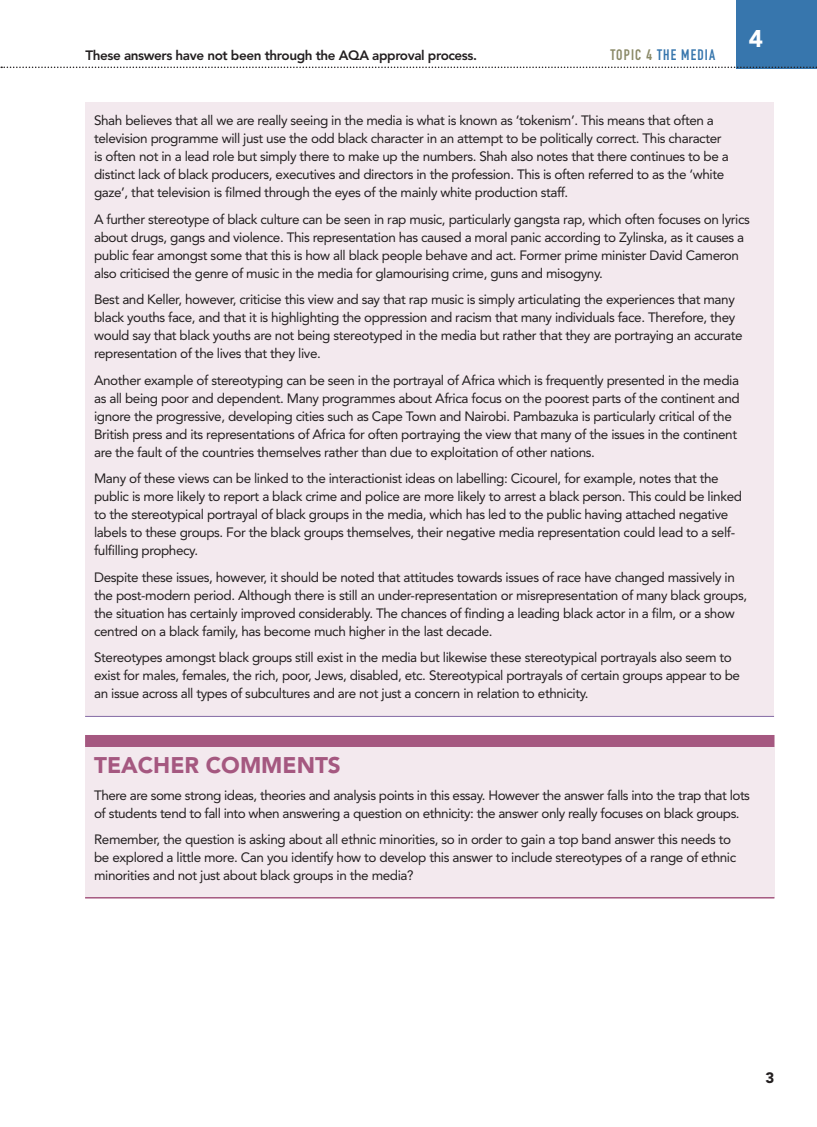
<style>
.page{position:relative;width:817px;height:1127px;background:#fff}
.page>*{position:absolute;margin:0;border:0;box-sizing:border-box;transform-origin:0 0}
.t1{font:900 24px "Avenir LT Std";color:#fff}
.t2{font:900 22.5px "Avenir LT Std";color:#a55880}
.t3{font:15px "DIN Engschrift Std";letter-spacing:.075em;color:#3776ad}
.t4{font:900 15px "Avenir LT Std";color:#231f20}
.t5{font:13.5px/18px "Avenir LT Std";letter-spacing:-.03em;color:#231f20}
.t6{font:800 13.5px "Avenir LT Std";letter-spacing:-.03em;color:#231f20}
.s1{color:#8a8967}
</style>
<div class="page">
<div style="left:85px;top:102px;width:688px;height:614px;background:#f3e9ee"></div>
<hr style="left:85px;top:716px;width:688px;height:1px;background:#8369a2">
<div style="left:85px;top:735px;width:689px;height:163px;background:#f3e9ee"></div>
<div style="left:85px;top:735px;width:689px;height:12px;background:#a55880"></div>
<hr style="left:85px;top:897px;width:689px;height:1px;background:#a55880">
<div style="left:736px;top:0;width:80px;height:68px;background:#3776ad"></div>
<svg style="left:1px;top:67px;width:816px;height:1px"></svg>
<p class="t6" style="left:85px;top:47px;width:393px">These answers have not been through the AQA approval process.</p>
<p class="t3" style="left:610px;top:45px;width:106px"><span class="s1">TOPIC 4</span> THE MEDIA</p>
<h1 class="t1" style="left:748px;top:24px;width:16px">4</h1>
<p class="t5" style="left:94px;top:111px;width:636px">Shah believes that all we are really seeing in the media is what is known as ‘tokenism’. This means that often a television programme will just use the odd black character in an attempt to be politically correct. This character is often not in a lead role but simply there to make up the numbers. Shah also notes that there continues to be a distinct lack of black producers, executives and directors in the profession. This is often referred to as the ‘white gaze’, that television is filmed through the eyes of the mainly white production staff.</p>
<p class="t5" style="left:94px;top:210px;width:657px">A further stereotype of black culture can be seen in rap music, particularly gangsta rap, which often focuses on lyrics about drugs, gangs and violence. This representation has caused a moral panic according to Zylinska, as it causes a public fear amongst some that this is how all black people behave and act. Former prime minister David Cameron also criticised the genre of music in the media for glamourising crime, guns and misogyny.</p>
<p class="t5" style="left:94px;top:290px;width:650px">Best and Keller, however, criticise this view and say that rap music is simply articulating the experiences that many black youths face, and that it is highlighting the oppression and racism that many individuals face. Therefore, they would say that black youths are not being stereotyped in the media but rather that they are portraying an accurate representation of the lives that they live.</p>
<p class="t5" style="left:94px;top:371px;width:647px">Another example of stereotyping can be seen in the portrayal of Africa which is frequently presented in the media as all being poor and dependent. Many programmes about Africa focus on the poorest parts of the continent and ignore the progressive, developing cities such as Cape Town and Nairobi. Pambazuka is particularly critical of the British press and its representations of Africa for often portraying the view that many of the issues in the continent are the fault of the countries themselves rather than due to exploitation of other nations.</p>
<p class="t5" style="left:94px;top:469px;width:649px">Many of these views can be linked to the interactionist ideas on labelling: Cicourel, for example, notes that the public is more likely to report a black crime and police are more likely to arrest a black person. This could be linked to the stereotypical portrayal of black groups in the media, which has led to the public having attached negative labels to these groups. For the black groups themselves, their negative media representation could lead to a self&shy;fulfilling prophecy.</p>
<p class="t5" style="left:94px;top:568px;width:654px">Despite these issues, however, it should be noted that attitudes towards issues of race have changed massively in the post-modern period. Although there is still an under-representation or misrepresentation of many black groups, the situation has certainly improved considerably. The chances of finding a leading black actor in a film, or a show centred on a black family, has become much higher in the last decade.</p>
<p class="t5" style="left:94px;top:648px;width:647px">Stereotypes amongst black groups still exist in the media but likewise these stereotypical portrayals also seem to exist for males, females, the rich, poor, Jews, disabled, etc. Stereotypical portrayals of certain groups appear to be an issue across all types of subcultures and are not just a concern in relation to ethnicity.</p>
<h2 class="t2" style="left:94px;top:751px;width:248px">TEACHER COMMENTS</h2>
<p class="t5" style="left:94px;top:786px;width:657px">There are some strong ideas, theories and analysis points in this essay. However the answer falls into the trap that lots of students tend to fall into when answering a question on ethnicity: the answer only really focuses on black groups.</p>
<p class="t5" style="left:94px;top:830px;width:643px">Remember, the question is asking about all ethnic minorities, so in order to gain a top band answer this needs to be explored a little more. Can you identify how to develop this answer to include stereotypes of a range of ethnic minorities and not just about black groups in the media?</p>
<p class="t4" style="left:765px;top:1069px;width:10px">3</p>
</div>
